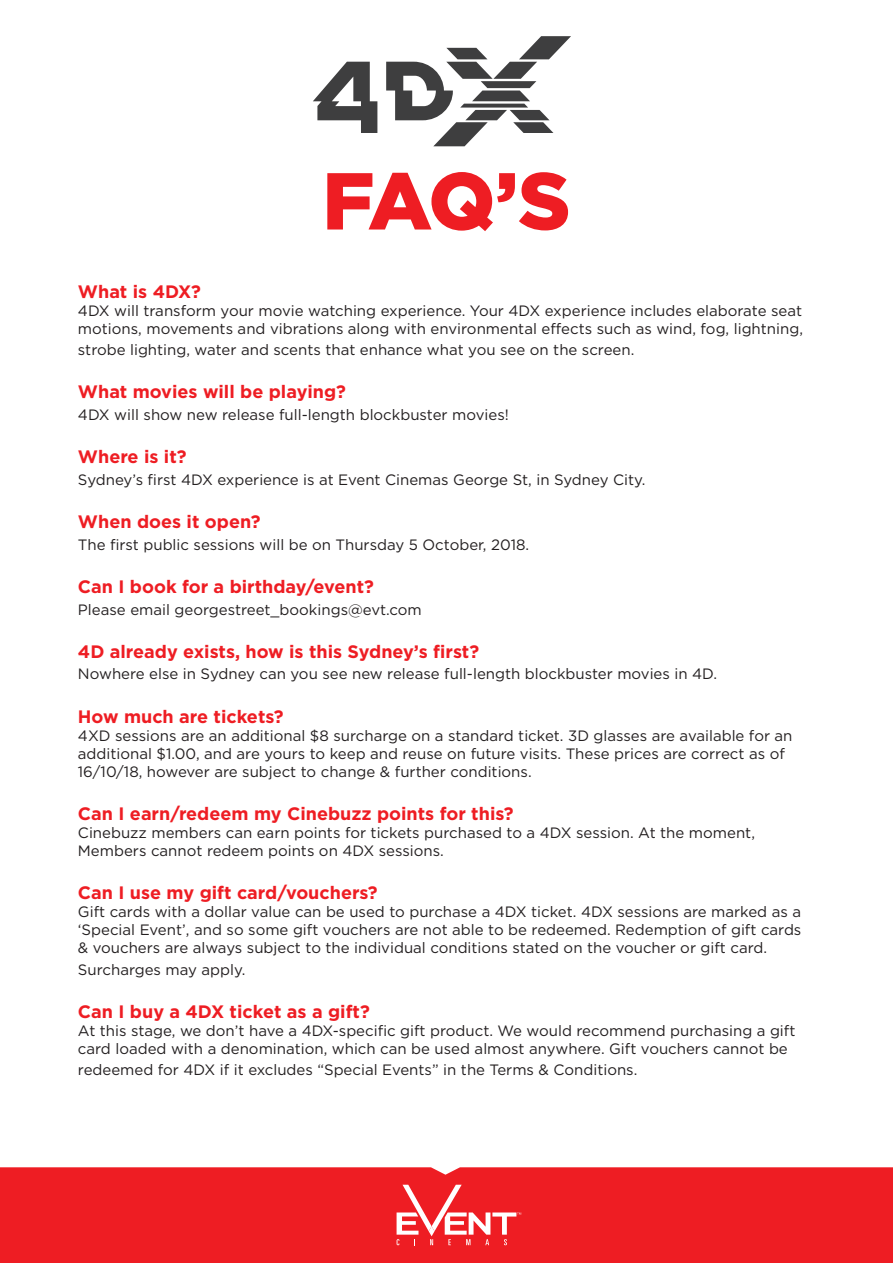
<style>
.page{position:relative;width:893px;height:1263px;background:#fff}
.page>*{position:absolute;margin:0;border:0;box-sizing:border-box;transform-origin:0 0}
.t1{font:900 80.55px "Gotham HTF";color:#ee1d23}
.t2{font:700 18px "Gotham HTF";color:#ee1d23}
.t3{font:15px/18px "Gotham HTF";color:#231f20}
</style>
<div class="page">
<div style="left:0;top:1167px;width:893px;height:96px;background:#ee1d23"></div>
<svg style="left:397px;top:1185px;width:124px;height:60px"></svg>
<svg style="left:313px;top:62px;width:64px;height:71px"></svg>
<svg style="left:386px;top:36px;width:185px;height:110px"></svg>
<p class="t1" style="left:322px;top:154px;width:250px">FAQ’S</p>
<p class="t2" style="left:78px;top:281px;width:124px">What is 4DX?</p>
<p class="t3" style="left:78px;top:301px;width:726px">4DX will transform your movie watching experience. Your 4DX experience includes elaborate seat motions, movements and vibrations along with environmental effects such as wind, fog, lightning,</p>
<p class="t3" style="left:78px;top:341px;width:558px">strobe lighting, water and scents that enhance what you see on the screen.</p>
<p class="t2" style="left:78px;top:382px;width:270px">What movies will be playing?</p>
<p class="t3" style="left:78px;top:405px;width:432px">4DX will show new release full-length blockbuster movies!</p>
<p class="t2" style="left:78px;top:446px;width:110px">Where is it?</p>
<p class="t3" style="left:78px;top:470px;width:569px">Sydney’s first 4DX experience is at Event Cinemas George St, in Sydney City.</p>
<p class="t2" style="left:78px;top:511px;width:184px">When does it open?</p>
<p class="t3" style="left:78px;top:535px;width:453px">The first public sessions will be on Thursday 5 October, 2018.</p>
<p class="t2" style="left:78px;top:576px;width:297px">Can I book for a birthday/event?</p>
<p class="t3" style="left:78px;top:600px;width:345px">Please email georgestreet_bookings@evt.com</p>
<p class="t2" style="left:78px;top:641px;width:403px">4D already exists, how is this Sydney’s first?</p>
<p class="t3" style="left:78px;top:665px;width:641px">Nowhere else in Sydney can you see new release full-length blockbuster movies in 4D.</p>
<p class="t2" style="left:78px;top:706px;width:207px">How much are tickets?</p>
<p class="t3" style="left:78px;top:726px;width:716px">4XD sessions are an additional $8 surcharge on a standard ticket. 3D glasses are available for an additional $1.00, and are yours to keep and reuse on future visits. These prices are correct as of<br>16/10/18, however are subject to change &amp; further conditions.</p>
<p class="t2" style="left:78px;top:803px;width:437px">Can I earn/redeem my Cinebuzz points for this?</p>
<p class="t3" style="left:78px;top:823px;width:678px">Cinebuzz members can earn points for tickets purchased to a 4DX session. At the moment,<br>Members cannot redeem points on 4DX sessions.</p>
<p class="t2" style="left:78px;top:882px;width:301px">Can I use my gift card/vouchers?</p>
<p class="t3" style="left:78px;top:902px;width:725px;text-align:justify">Gift cards with a dollar value can be used to purchase a 4DX ticket. 4DX sessions are marked as a ‘Special Event’, and so some gift vouchers are not able to be redeemed. Redemption of gift cards &amp; vouchers are always subject to the individual conditions stated on the voucher or gift card.</p>
<p class="t3" style="left:78px;top:960px;width:169px">Surcharges may apply.</p>
<p class="t2" style="left:78px;top:1001px;width:293px">Can I buy a 4DX ticket as a gift?</p>
<p class="t3" style="left:78px;top:1021px;width:719px">At this stage, we don’t have a 4DX-specific gift product. We would recommend purchasing a gift card loaded with a denomination, which can be used almost anywhere. Gift vouchers cannot be</p>
<p class="t3" style="left:78px;top:1061px;width:561px">redeemed for 4DX if it excludes “Special Events” in the Terms &amp; Conditions.</p>
</div>
